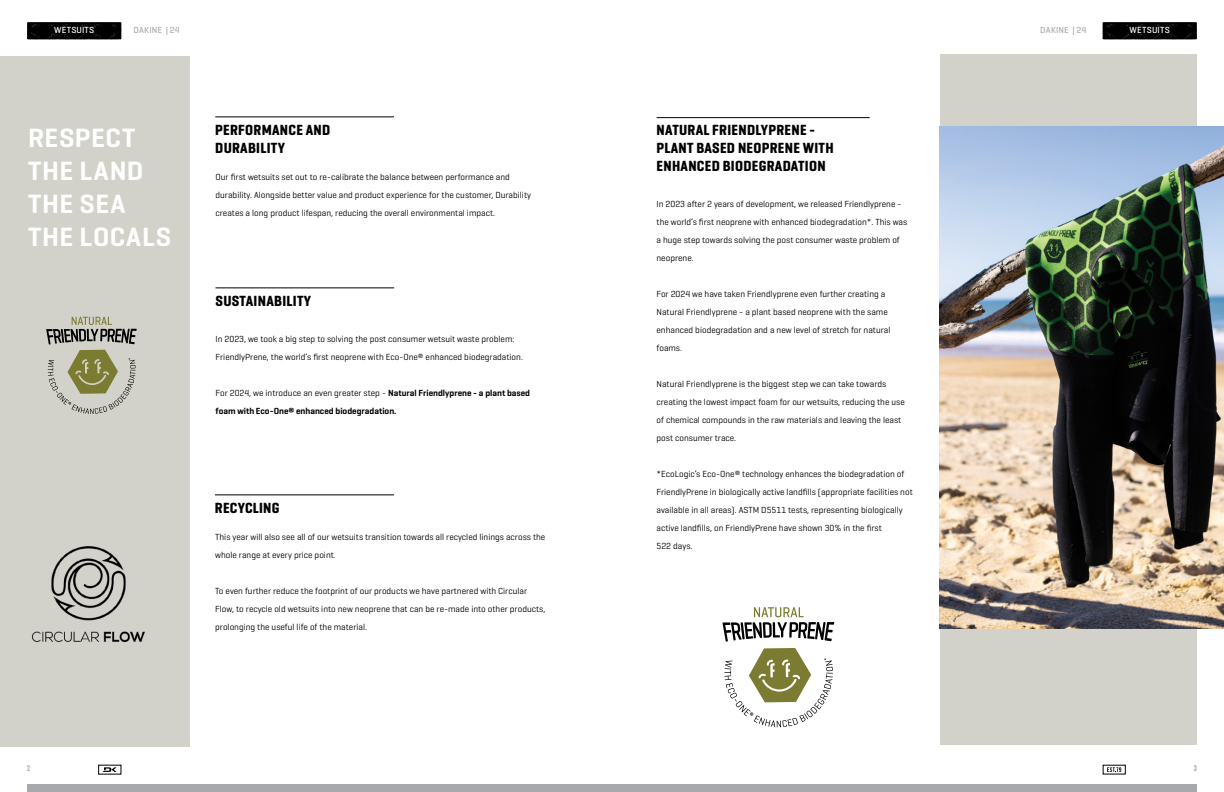
<style>
.page{position:relative;width:1224px;height:792px;background:#fff}
.page>*{position:absolute;margin:0;border:0;box-sizing:border-box;transform-origin:0 0}
.t1{font:600 27px/33px "Geogrotesque";letter-spacing:.03em;color:#fff}
.t2{font:700 15px/18px "Geogrotesque Cond";letter-spacing:.02em;color:#000}
.t3{font:9px/18px "Geogrotesque";color:#000}
.t4{font:600 9px/18px "Geogrotesque";color:#000}
.t5{font:500 9px "Geogrotesque";letter-spacing:.01em;color:#a9abae}
.t6{font:500 9px "Geogrotesque";letter-spacing:.025em;color:#fff}
.t7{font:8px "Veneer";color:#a7a9ac}
.s1{font-weight:400}
</style>
<div class="page">
<div style="left:27px;top:784px;width:585px;height:8px;background:#a7a9ac"></div>
<div style="left:612px;top:784px;width:585px;height:8px;background:#a7a9ac"></div>
<svg style="left:102px;top:767px;width:15px;height:5px"></svg>
<svg style="left:1107px;top:767px;width:14px;height:5px"></svg>
<svg style="left:27px;top:22px;width:95px;height:17px;background:#060606"></svg>
<svg style="left:1103px;top:22px;width:94px;height:17px;background:#050505"></svg>
<div style="left:940px;top:54px;width:256px;height:690px;background:#d2d2ca"></div>
<div style="left:0;top:57px;width:190px;height:690px;background:#d2d2ca"></div>
<hr style="left:215px;top:117px;width:179px;height:1px;background:#000">
<img style="left:940px;top:126px;width:284px;height:502px">
<svg style="left:724px;top:648px;width:109px;height:79px"></svg>
<svg style="left:722px;top:607px;width:112px;height:35px"></svg>
<hr style="left:657px;top:117px;width:213px;height:1px;background:#000">
<hr style="left:215px;top:495px;width:179px;height:1px;background:#000">
<img style="left:32px;top:546px;width:113px;height:96px">
<hr style="left:215px;top:288px;width:179px;height:1px;background:#000">
<svg style="left:46px;top:317px;width:91px;height:97px"></svg>
<p class="t6" style="left:54px;top:24px;width:42px">WETSUITS</p>
<p class="t5" style="left:134px;top:24px;width:48px">DAKINE | 24</p>
<p class="t5" style="left:1040px;top:24px;width:48px">DAKINE | 24</p>
<p class="t6" style="left:1130px;top:24px;width:42px">WETSUITS</p>
<h1 class="t1" style="left:28px;top:121px;width:145px">RESPECT<br>THE LAND<br>THE SEA<br>THE LOCALS</h1>
<h2 class="t2" style="left:215px;top:121px;width:117px">PERFORMANCE AND<br>DURABILITY</h2>
<p class="t3" style="left:216px;top:168px;width:317px">Our first wetsuits set out to re-calibrate the balance between performance and durability. Alongside better value and product experience for the customer, Durability creates a long product lifespan, reducing the overall environmental impact.</p>
<h2 class="t2" style="left:215px;top:292px;width:97px">SUSTAINABILITY</h2>
<p class="t3" style="left:216px;top:330px;width:309px">In 2023, we took a big step to solving the post consumer wetsuit waste problem:<br>FriendlyPrene, the world’s first neoprene with Eco-One® enhanced biodegradation.</p>
<p class="t4" style="left:216px;top:384px;width:316px"><span class="s1">For 2024, we introduce an even greater step -</span> Natural Friendlyprene - a plant based foam with Eco-One® enhanced biodegradation.</p>
<h2 class="t2" style="left:215px;top:499px;width:66px">RECYCLING</h2>
<p class="t3" style="left:215px;top:528px;width:332px">This year will also see all of our wetsuits transition towards all recycled linings across the whole range at every price point.</p>
<p class="t3" style="left:215px;top:582px;width:332px">To even further reduce the footprint of our products we have partnered with Circular<br>Flow, to recycle old wetsuits into new neoprene that can be re-made into other products, prolonging the useful life of the material.</p>
<h2 class="t2" style="left:657px;top:121px;width:179px">NATURAL FRIENDLYPRENE -<br>PLANT BASED NEOPRENE WITH<br>ENHANCED BIODEGRADATION</h2>
<p class="t3" style="left:657px;top:195px;width:252px">In 2023 after 2 years of development, we released Friendlyprene - the world’s first neoprene with enhanced biodegradation*. This was a huge step towards solving the post consumer waste problem of neoprene.</p>
<p class="t3" style="left:657px;top:285px;width:235px">For 2024 we have taken Friendlyprene even further creating a Natural Friendlyprene - a plant based neoprene with the same enhanced biodegradation and a new level of stretch for natural foams.</p>
<p class="t3" style="left:657px;top:375px;width:250px">Natural Friendlyprene is the biggest step we can take towards creating the lowest impact foam for our wetsuits, reducing the use of chemical compounds in the raw materials and leaving the least post consumer trace.</p>
<p class="t3" style="left:657px;top:465px;width:258px">*EcoLogic’s Eco-One® technology enhances the biodegradation of FriendlyPrene in biologically active landfills (appropriate facilities not available in all areas). ASTM D5511 tests, representing biologically active landfills, on FriendlyPrene have shown 30% in the first<br>522 days.</p>
<p class="t7" style="left:27px;top:763px;width:5px">2</p>
<p class="t7" style="left:1194px;top:763px;width:5px">3</p>
</div>
